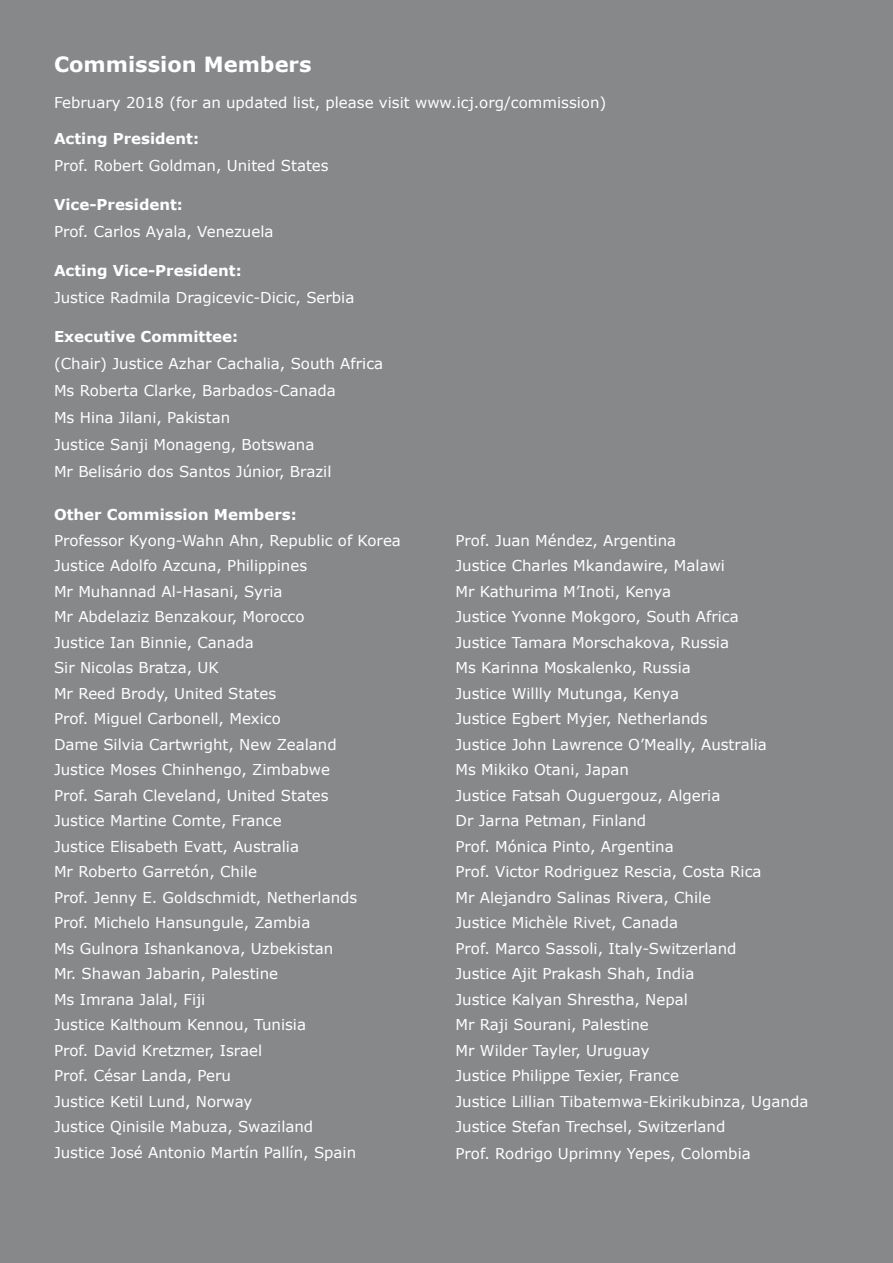
<style>
.page{position:relative;width:893px;height:1263px;background:#86888a}
.page>*{position:absolute;margin:0;border:0;box-sizing:border-box;transform-origin:0 0}
.t1{font:700 21px "Verdana";color:#fff}
.t2{font:15px/25.5px "Verdana";color:#fff}
.t3{font:700 15px "Verdana";color:#fff}
</style>
<div class="page">
<h1 class="t1" style="left:54px;top:49px;width:259px">Commission Members</h1>
<p class="t2" style="left:54px;top:90px;width:554px">February 2018 (for an updated list, please visit www.icj.org/commission)</p>
<p class="t3" style="left:54px;top:128px;width:147px">Acting President:</p>
<p class="t2" style="left:54px;top:153px;width:276px">Prof. Robert Goldman, United States</p>
<p class="t3" style="left:54px;top:194px;width:130px">Vice-President:</p>
<p class="t2" style="left:54px;top:219px;width:221px">Prof. Carlos Ayala, Venezuela</p>
<p class="t3" style="left:54px;top:260px;width:189px">Acting Vice-President:</p>
<p class="t2" style="left:54px;top:285px;width:302px">Justice Radmila Dragicevic-Dicic, Serbia</p>
<p class="t3" style="left:54px;top:326px;width:186px">Executive Committee:</p>
<p class="t2" style="left:54px;top:350px;width:331px;line-height:27px">(Chair) Justice Azhar Cachalia, South Africa Ms Roberta Clarke, Barbados-Canada<br>Ms Hina Jilani, Pakistan<br>Justice Sanji Monageng, Botswana<br>Mr Belisário dos Santos Júnior, Brazil</p>
<p class="t3" style="left:54px;top:504px;width:244px">Other Commission Members:</p>
<p class="t2" style="left:54px;top:527px;width:348px">Professor Kyong-Wahn Ahn, Republic of Korea<br>Justice Adolfo Azcuna, Philippines<br>Mr Muhannad Al-Hasani, Syria<br>Mr Abdelaziz Benzakour, Morocco<br>Justice Ian Binnie, Canada<br>Sir Nicolas Bratza, UK<br>Mr Reed Brody, United States<br>Prof. Miguel Carbonell, Mexico<br>Dame Silvia Cartwright, New Zealand<br>Justice Moses Chinhengo, Zimbabwe<br>Prof. Sarah Cleveland, United States<br>Justice Martine Comte, France<br>Justice Elisabeth Evatt, Australia<br>Mr Roberto Garretón, Chile<br>Prof. Jenny E. Goldschmidt, Netherlands<br>Prof. Michelo Hansungule, Zambia<br>Ms Gulnora Ishankanova, Uzbekistan<br>Mr. Shawan Jabarin, Palestine<br>Ms Imrana Jalal, Fiji<br>Justice Kalthoum Kennou, Tunisia<br>Prof. David Kretzmer, Israel<br>Prof. César Landa, Peru<br>Justice Ketil Lund, Norway<br>Justice Qinisile Mabuza, Swaziland<br>Justice José Antonio Martín Pallín, Spain</p>
<p class="t2" style="left:455px;top:527px;width:354px">Prof. Juan Méndez, Argentina<br>Justice Charles Mkandawire, Malawi<br>Mr Kathurima M’Inoti, Kenya<br>Justice Yvonne Mokgoro, South Africa<br>Justice Tamara Morschakova, Russia<br>Ms Karinna Moskalenko, Russia<br>Justice Willly Mutunga, Kenya<br>Justice Egbert Myjer, Netherlands<br>Justice John Lawrence O’Meally, Australia<br>Ms Mikiko Otani, Japan<br>Justice Fatsah Ouguergouz, Algeria<br>Dr Jarna Petman, Finland<br>Prof. Mónica Pinto, Argentina<br>Prof. Victor Rodriguez Rescia, Costa Rica<br>Mr Alejandro Salinas Rivera, Chile<br>Justice Michèle Rivet, Canada<br>Prof. Marco Sassoli, Italy-Switzerland<br>Justice Ajit Prakash Shah, India<br>Justice Kalyan Shrestha, Nepal<br>Mr Raji Sourani, Palestine<br>Mr Wilder Tayler, Uruguay<br>Justice Philippe Texier, France<br>Justice Lillian Tibatemwa-Ekirikubinza, Uganda Justice Stefan Trechsel, Switzerland</p>
<p class="t2" style="left:455px;top:1141px;width:297px">Prof. Rodrigo Uprimny Yepes, Colombia</p>
</div>
